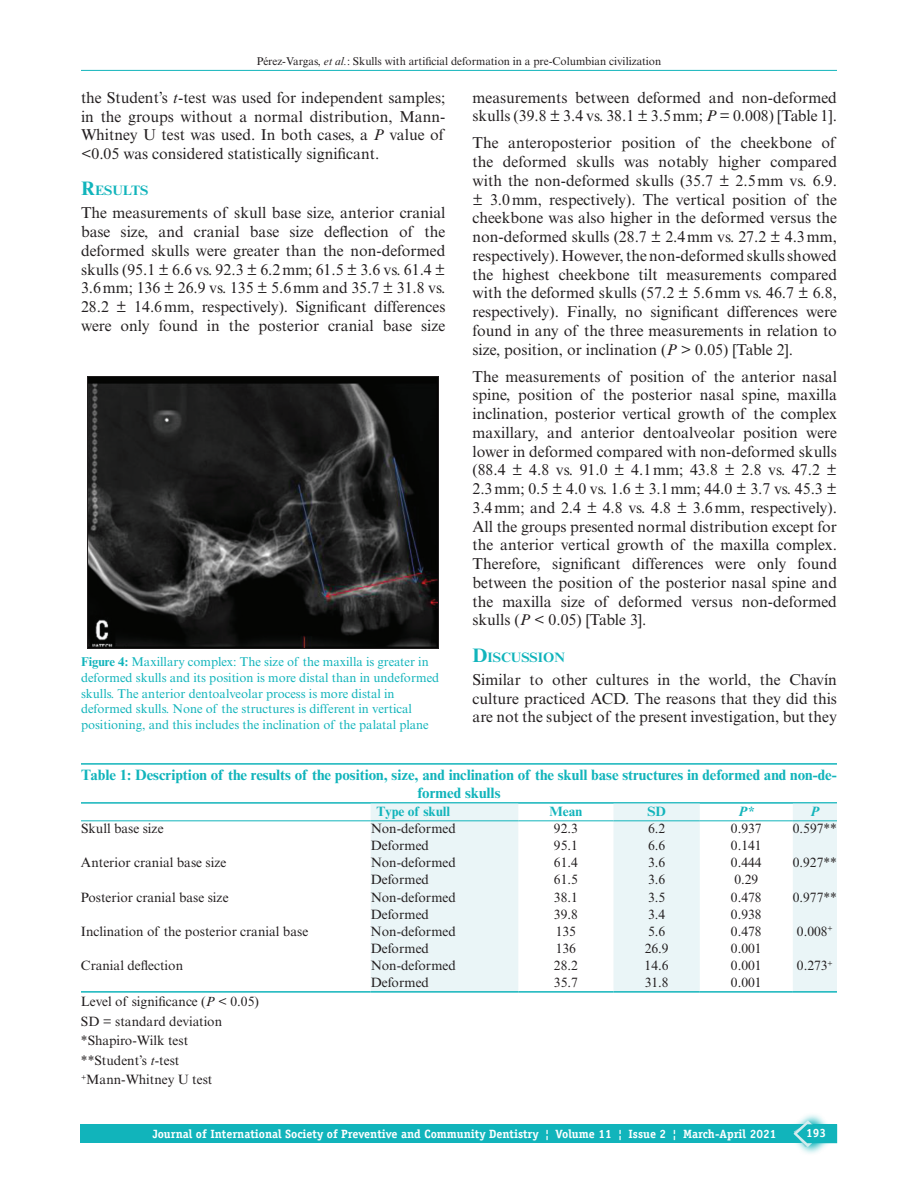
<style>
.page{position:relative;width:918px;height:1188px;background:#fff}
.page>*{position:absolute;margin:0;border:0;box-sizing:border-box;transform-origin:0 0}
.t1{font:15.75px/18.8px "Times New Roman MT Std";color:#231f20;text-align:justify}
.t2{font:700 15px/18px "Times New Roman MT Std";color:#11b4bb;text-align:center}
.t3{font:700 13.65px "Times New Roman MT Std";color:#11b4bb}
.t4{font:13.5px/19.5px "Times New Roman MT Std";color:#231f20}
.t5{font:700 13.5px "Times New Roman MT Std";color:#11b4bb}
.t6{font:italic 700 13.5px "Times New Roman MT Std";color:#11b4bb}
.t7{font:12.75px/15.8px "Times New Roman MT Std";color:#11b4bb}
.t8{font:700 12px "Officina Serif Std";color:#fff}
.t9{font:11.25px "Times New Roman MT Std";color:#231f20}
.s1{font-style:italic}
.s2{font-size:19.5px}
.s3{font-weight:700}
</style>
<div class="page">
<div style="left:81px;top:1124px;width:756px;height:19px;background:#11b4bb"></div>
<svg style="left:799px;top:1114px;width:25px;height:40px"></svg>
<svg style="left:793px;top:1120px;width:44px;height:27px"></svg>
<hr style="left:81px;top:70px;width:756px;height:1px;background:#11b4bb">
<hr style="left:81px;top:763px;width:756px;height:2px;background:#11b4bb">
<hr style="left:81px;top:802px;width:756px;height:2px;background:#11b4bb">
<svg style="left:371px;top:804px;width:466px;height:187px;fill:#eaf5f7"></svg>
<hr style="left:81px;top:820px;width:290px;height:1px;background:#11b4bb">
<hr style="left:371px;top:820px;width:147px;height:1px;background:#11b4bb">
<hr style="left:518px;top:820px;width:95px;height:1px;background:#11b4bb">
<hr style="left:613px;top:820px;width:87px;height:1px;background:#11b4bb">
<hr style="left:700px;top:820px;width:93px;height:1px;background:#11b4bb">
<hr style="left:793px;top:820px;width:44px;height:1px;background:#11b4bb">
<hr style="left:81px;top:991px;width:290px;height:2px;background:#11b4bb">
<hr style="left:371px;top:991px;width:147px;height:2px;background:#11b4bb">
<hr style="left:518px;top:991px;width:95px;height:2px;background:#11b4bb">
<hr style="left:613px;top:991px;width:87px;height:2px;background:#11b4bb">
<hr style="left:700px;top:991px;width:93px;height:2px;background:#11b4bb">
<hr style="left:793px;top:991px;width:44px;height:2px;background:#11b4bb">
<img style="left:88px;top:376px;width:351px;height:272px">
<p class="t9" style="left:257px;top:54px;width:406px">Pérez-Vargas, <span class="s1">et al.</span>: Skulls with artificial deformation in a pre-Columbian civilization</p>
<p class="t1" style="left:81px;top:88px;width:366px">the Student’s <span class="s1">t</span>-test was used for independent samples; in the groups without a normal distribution, Mann-Whitney U test was used. In both cases, a <span class="s1">P</span> value of &lt;0.05 was considered statistically significant.</p>
<p class="t3" style="left:81px;top:182px;width:69px"><span class="s2">R</span>ESULTS</p>
<p class="t1" style="left:81px;top:204px;width:366px">The measurements of skull base size, anterior cranial base size, and cranial base size deflection of the deformed skulls were greater than the non-deformed skulls (95.1 ± 6.6 vs. 92.3 ± 6.2mm; 61.5 ± 3.6 vs. 61.4 ± 3.6mm; 136 ± 26.9 vs. 135 ± 5.6mm and 35.7 ± 31.8 vs.<br>28.2 ± 14.6mm, respectively). Significant differences were only found in the posterior cranial base size</p>
<p class="t1" style="left:472px;top:88px;width:366px">measurements between deformed and non-deformed skulls (39.8 ± 3.4 vs. 38.1 ± 3.5mm; <span class="s1">P</span> = 0.008) [Table 1].</p>
<p class="t1" style="left:472px;top:134px;width:366px">The anteroposterior position of the cheekbone of the deformed skulls was notably higher compared with the non-deformed skulls (35.7 ± 2.5mm vs. 6.9. ± 3.0mm, respectively). The vertical position of the cheekbone was also higher in the deformed versus the non-deformed skulls (28.7 ± 2.4mm vs. 27.2 ± 4.3mm, respectively). However, the non-deformed skulls showed the highest cheekbone tilt measurements compared with the deformed skulls (57.2 ± 5.6mm vs. 46.7 ± 6.8, respectively). Finally, no significant differences were found in any of the three measurements in relation to size, position, or inclination (<span class="s1">P</span> &gt; 0.05) [Table 2].</p>
<p class="t1" style="left:472px;top:367px;width:366px">The measurements of position of the anterior nasal spine, position of the posterior nasal spine, maxilla inclination, posterior vertical growth of the complex maxillary, and anterior dentoalveolar position were lower in deformed compared with non-deformed skulls (88.4 ± 4.8 vs. 91.0 ± 4.1mm; 43.8 ± 2.8 vs. 47.2 ± 2.3mm; 0.5 ± 4.0 vs. 1.6 ± 3.1mm; 44.0 ± 3.7 vs. 45.3 ± 3.4mm; and 2.4 ± 4.8 vs. 4.8 ± 3.6mm, respectively).<br>All the groups presented normal distribution except for the anterior vertical growth of the maxilla complex.<br>Therefore, significant differences were only found between the position of the posterior nasal spine and the maxilla size of deformed versus non-deformed skulls (<span class="s1">P</span> &lt; 0.05) [Table 3].</p>
<p class="t3" style="left:472px;top:648px;width:94px"><span class="s2">D</span>ISCUSSION</p>
<p class="t1" style="left:472px;top:670px;width:366px">Similar to other cultures in the world, the Chavín culture practiced ACD. The reasons that they did this are not the subject of the present investigation, but they</p>
<p class="t7" style="left:81px;top:654px;width:360px"><span class="s3">Figure 4:</span> Maxillary complex: The size of the maxilla is greater in deformed skulls and its position is more distal than in undeformed skulls. The anterior dentoalveolar process is more distal in deformed skulls. None of the structures is different in vertical positioning, and this includes the inclination of the palatal plane</p>
<p class="t2" style="left:81px;top:765px;width:757px">Table 1: Description of the results of the position, size, and inclination of the skull base structures in deformed and non-de&shy;formed skulls</p>
<p class="t5" style="left:376px;top:803px;width:75px">Type of skull</p>
<p class="t5" style="left:550px;top:803px;width:34px">Mean</p>
<p class="t5" style="left:647px;top:803px;width:20px">SD</p>
<p class="t6" style="left:738px;top:803px;width:17px">P*</p>
<p class="t6" style="left:810px;top:803px;width:11px">P</p>
<p class="t4" style="left:81px;top:818px;width:84px">Skull base size</p>
<p class="t4" style="left:371px;top:818px;width:87px">Non-deformed</p>
<p class="t4" style="left:554px;top:818px;width:25px">92.3</p>
<p class="t4" style="left:648px;top:818px;width:19px">6.2</p>
<p class="t4" style="left:731px;top:818px;width:32px">0.937</p>
<p class="t4" style="left:793px;top:818px;width:46px">0.597**</p>
<p class="t4" style="left:371px;top:836px;width:60px">Deformed</p>
<p class="t4" style="left:554px;top:836px;width:25px">95.1</p>
<p class="t4" style="left:648px;top:836px;width:19px">6.6</p>
<p class="t4" style="left:731px;top:836px;width:32px">0.141</p>
<p class="t4" style="left:81px;top:853px;width:147px">Anterior cranial base size</p>
<p class="t4" style="left:371px;top:853px;width:87px">Non-deformed</p>
<p class="t4" style="left:554px;top:853px;width:25px">61.4</p>
<p class="t4" style="left:648px;top:853px;width:19px">3.6</p>
<p class="t4" style="left:731px;top:853px;width:32px">0.444</p>
<p class="t4" style="left:793px;top:853px;width:46px">0.927**</p>
<p class="t4" style="left:371px;top:870px;width:60px">Deformed</p>
<p class="t4" style="left:554px;top:870px;width:25px">61.5</p>
<p class="t4" style="left:648px;top:870px;width:19px">3.6</p>
<p class="t4" style="left:734px;top:870px;width:25px">0.29</p>
<p class="t4" style="left:81px;top:887px;width:149px">Posterior cranial base size</p>
<p class="t4" style="left:371px;top:887px;width:87px">Non-deformed</p>
<p class="t4" style="left:554px;top:887px;width:25px">38.1</p>
<p class="t4" style="left:648px;top:887px;width:19px">3.5</p>
<p class="t4" style="left:731px;top:887px;width:32px">0.478</p>
<p class="t4" style="left:793px;top:887px;width:46px">0.977**</p>
<p class="t4" style="left:371px;top:904px;width:60px">Deformed</p>
<p class="t4" style="left:554px;top:904px;width:25px">39.8</p>
<p class="t4" style="left:648px;top:904px;width:19px">3.4</p>
<p class="t4" style="left:731px;top:904px;width:32px">0.938</p>
<p class="t4" style="left:81px;top:922px;width:229px">Inclination of the posterior cranial base</p>
<p class="t4" style="left:371px;top:922px;width:87px">Non-deformed</p>
<p class="t4" style="left:556px;top:922px;width:22px">135</p>
<p class="t4" style="left:648px;top:922px;width:19px">5.6</p>
<p class="t4" style="left:731px;top:922px;width:32px">0.478</p>
<p class="t4" style="left:797px;top:922px;width:37px">0.008<sup>+</sup></p>
<p class="t4" style="left:371px;top:939px;width:60px">Deformed</p>
<p class="t4" style="left:556px;top:939px;width:22px">136</p>
<p class="t4" style="left:645px;top:939px;width:25px">26.9</p>
<p class="t4" style="left:731px;top:939px;width:32px">0.001</p>
<p class="t4" style="left:81px;top:956px;width:104px">Cranial deflection</p>
<p class="t4" style="left:371px;top:956px;width:87px">Non-deformed</p>
<p class="t4" style="left:554px;top:956px;width:25px">28.2</p>
<p class="t4" style="left:645px;top:956px;width:25px">14.6</p>
<p class="t4" style="left:731px;top:956px;width:32px">0.001</p>
<p class="t4" style="left:797px;top:956px;width:37px">0.273<sup>+</sup></p>
<p class="t4" style="left:371px;top:973px;width:60px">Deformed</p>
<p class="t4" style="left:554px;top:973px;width:25px">35.7</p>
<p class="t4" style="left:645px;top:973px;width:25px">31.8</p>
<p class="t4" style="left:731px;top:973px;width:32px">0.001</p>
<p class="t4" style="left:81px;top:992px;width:179px">Level of significance (<span class="s1">P</span> &lt; 0.05)<br>SD = standard deviation *Shapiro-Wilk test<br>**Student’s <span class="s1">t</span>-test <sup>+</sup>Mann-Whitney U test</p>
<p class="t8" style="left:152px;top:1126px;width:625px">Journal of International Society of Preventive and Community Dentistry ¦ Volume 11 ¦ Issue 2 ¦ March-April 2021</p>
<p class="t8" style="left:806px;top:1126px;width:22px">193</p>
</div>
